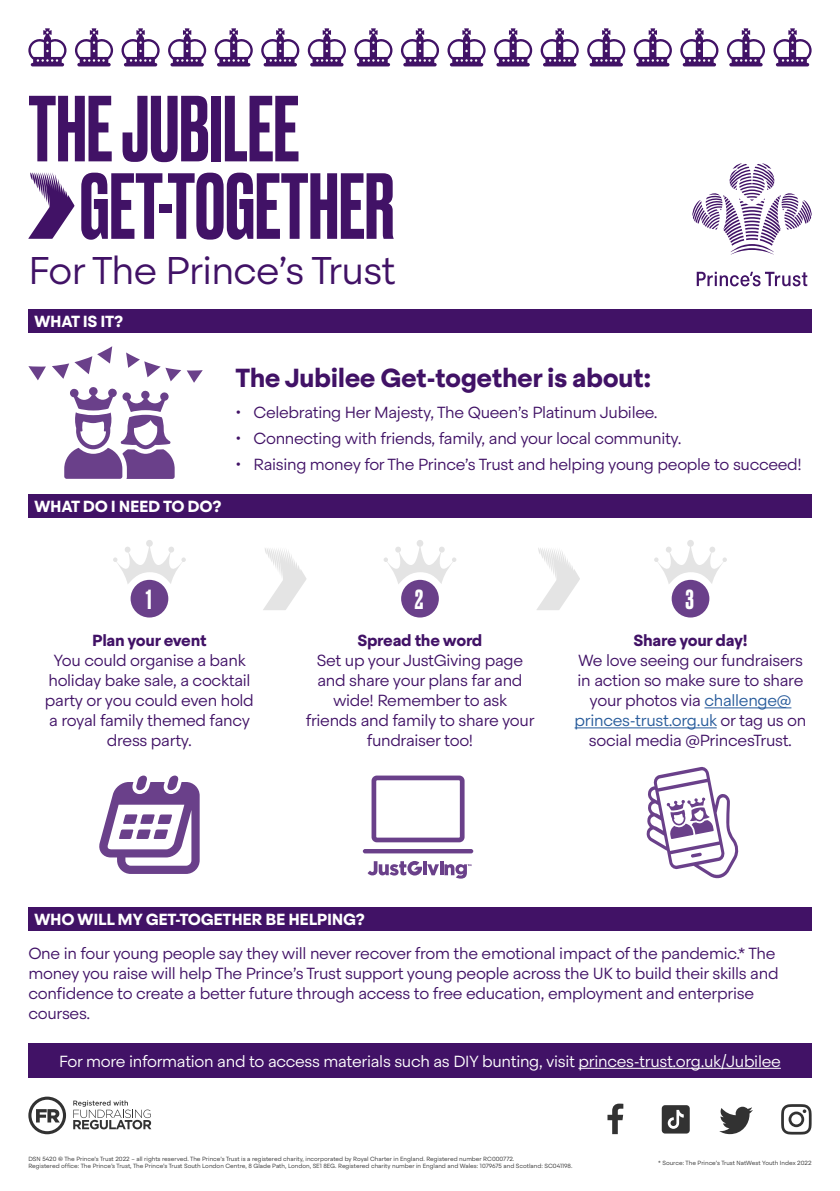
<style>
.page{position:relative;width:840px;height:1191px;background:#fff}
.page>*{position:absolute;margin:0;border:0;box-sizing:border-box;transform-origin:0 0}
.t1{font:500 88px/77.4px "Druk";color:#411266}
.t2{font:300 38.4px "Steradian";letter-spacing:-.02em;color:#411266}
.t3{font:700 26px "Steradian";letter-spacing:-.02em;color:#411266}
.t4{font:500 26px "Druk";color:#fff}
.t5{font:300 16px/20px "Steradian";letter-spacing:-.02em;color:#411266;text-align:center}
.t6{font:300 16px "Steradian";letter-spacing:-.02em;color:#fff}
.t7{font:700 16px "Steradian";letter-spacing:-.02em;color:#fff}
.t8{font:700 16px "Steradian";letter-spacing:-.02em;color:#411266}
.t9{font:300 6px/7.2px "Steradian";color:#323232}
.s1{color:#275b9b}
</style>
<div class="page">
<hr style="left:704px;top:707px;width:87px;height:1px;background:#275b9b">
<hr style="left:574px;top:727px;width:142px;height:1px;background:#275b9b">
<svg style="left:28px;top:28px;width:38px;height:38px"></svg>
<svg style="left:354px;top:28px;width:38px;height:38px"></svg>
<svg style="left:214px;top:28px;width:39px;height:38px"></svg>
<svg style="left:540px;top:28px;width:38px;height:38px"></svg>
<svg style="left:121px;top:28px;width:38px;height:38px"></svg>
<svg style="left:447px;top:28px;width:38px;height:38px"></svg>
<svg style="left:307px;top:28px;width:39px;height:38px"></svg>
<svg style="left:633px;top:28px;width:38px;height:38px"></svg>
<svg style="left:726px;top:28px;width:38px;height:38px"></svg>
<svg style="left:75px;top:28px;width:38px;height:38px"></svg>
<svg style="left:400px;top:28px;width:39px;height:38px"></svg>
<svg style="left:261px;top:28px;width:38px;height:38px"></svg>
<svg style="left:587px;top:28px;width:38px;height:38px"></svg>
<svg style="left:168px;top:28px;width:38px;height:38px"></svg>
<svg style="left:494px;top:28px;width:38px;height:38px"></svg>
<svg style="left:680px;top:28px;width:38px;height:38px"></svg>
<svg style="left:773px;top:28px;width:38px;height:38px"></svg>
<svg style="left:28px;top:1096px;width:38px;height:38px"></svg>
<svg style="left:73px;top:1100px;width:78px;height:29px"></svg>
<svg style="left:692px;top:163px;width:119px;height:92px"></svg>
<svg style="left:696px;top:272px;width:110px;height:14px"></svg>
<div style="left:28px;top:495px;width:783px;height:23px;background:#411266"></div>
<div style="left:28px;top:907px;width:783px;height:23px;background:#411266"></div>
<div style="left:28px;top:1043px;width:783px;height:34px;background:#411266"></div>
<hr style="left:578px;top:1068px;width:202px;height:1px;background:#fff">
<div style="left:28px;top:310px;width:783px;height:23px;background:#411266"></div>
<svg style="left:263px;top:548px;width:43px;height:62px"></svg>
<svg style="left:536px;top:548px;width:44px;height:62px"></svg>
<svg style="left:28px;top:172px;width:47px;height:67px"></svg>
<svg style="left:367px;top:861px;width:104px;height:17px"></svg>
<svg style="left:646px;top:766px;width:93px;height:112px"></svg>
<svg style="left:719px;top:1106px;width:33px;height:28px"></svg>
<svg style="left:781px;top:1104px;width:30px;height:30px"></svg>
<svg style="left:607px;top:1103px;width:16px;height:31px"></svg>
<svg style="left:661px;top:1105px;width:28px;height:28px"></svg>
<svg style="left:99px;top:775px;width:100px;height:99px"></svg>
<svg style="left:28px;top:346px;width:175px;height:133px"></svg>
<div style="left:130px;top:580px;width:38px;height:37px;background:#6a408a;border-radius:50%"></div>
<svg style="left:113px;top:540px;width:73px;height:44px"></svg>
<div style="left:401px;top:580px;width:37px;height:37px;background:#6a408a;border-radius:50%"></div>
<svg style="left:384px;top:540px;width:72px;height:44px"></svg>
<div style="left:671px;top:580px;width:38px;height:37px;background:#6a408a;border-radius:50%"></div>
<svg style="left:654px;top:540px;width:72px;height:44px"></svg>
<hr style="left:362px;top:849px;width:111px;height:4px;background:#6a408a;border-radius:2px">
<div style="left:371px;top:775px;width:93px;height:67px;border:5px solid #6a408a;border-radius:3px"></div>
<h1 class="t1" style="left:80px;top:86px;width:316px;text-indent:-51px">THE JUBILEE<br>GET-TOGETHER</h1>
<h2 class="t2" style="left:28px;top:247px;width:368px">For The Prince’s Trust</h2>
<p class="t7" style="left:34px;top:312px;width:91px">WHAT IS IT?</p>
<p class="t7" style="left:34px;top:497px;width:189px">WHAT DO I NEED TO DO?</p>
<h3 class="t3" style="left:235px;top:362px;width:417px">The Jubilee Get-together is about:</h3>
<p class="t5" style="left:235px;top:403px;width:423px">• Celebrating Her Majesty, The Queen’s Platinum Jubilee.</p>
<p class="t5" style="left:235px;top:428px;width:447px">• Connecting with friends, family, and your local community.</p>
<p class="t5" style="left:235px;top:454px;width:567px">• Raising money for The Prince’s Trust and helping young people to succeed!</p>
<h3 class="t4" style="left:146px;top:582px;width:7px">1</h3>
<h3 class="t4" style="left:414px;top:582px;width:10px">2</h3>
<h3 class="t4" style="left:685px;top:582px;width:10px">3</h3>
<p class="t8" style="left:92px;top:630px;width:116px">Plan your event</p>
<p class="t5" style="left:45px;top:650px;width:210px">You could organise a bank holiday bake sale, a cocktail party or you could even hold a royal family themed fancy dress party.</p>
<p class="t8" style="left:357px;top:630px;width:126px">Spread the word</p>
<p class="t5" style="left:305px;top:650px;width:230px">Set up your JustGiving page and share your plans far and wide! Remember to ask friends and family to share your fundraiser too!</p>
<p class="t8" style="left:633px;top:630px;width:116px">Share your day!</p>
<p class="t5" style="left:574px;top:650px;width:233px">We love seeing our fundraisers in action so make sure to share your photos via <span class="s1">challenge@ princes-trust.org.uk</span> or tag us on social media @PrincesTrust.</p>
<p class="t7" style="left:34px;top:909px;width:332px">WHO WILL MY GET-TOGETHER BE HELPING?</p>
<p class="t5" style="left:28px;top:943px;width:751px;text-align:left">One in four young people say they will never recover from the emotional impact of the pandemic.* The money you raise will help The Prince’s Trust support young people across the UK to build their skills and confidence to create a better future through access to free education, employment and enterprise courses.</p>
<p class="t6" style="left:59px;top:1051px;width:722px">For more information and to access materials such as DIY bunting, visit princes-trust.org.uk/Jubilee</p>
<p class="t9" style="left:28px;top:1155px;width:545px">DSN 5420 © The Prince’s Trust 2022 – all rights reserved. The Prince’s Trust is a registered charity, incorporated by Royal Charter in England. Registered number RC000772.<br>Registered office: The Prince’s Trust, The Prince’s Trust South London Centre, 8 Glade Path, London, SE1 8EG. Registered charity number in England and Wales: 1079675 and Scotland: SC041198.</p>
<p class="t9" style="left:657px;top:1159px;width:155px">* Source: The Prince’s Trust NatWest Youth Index 2022</p>
</div>
